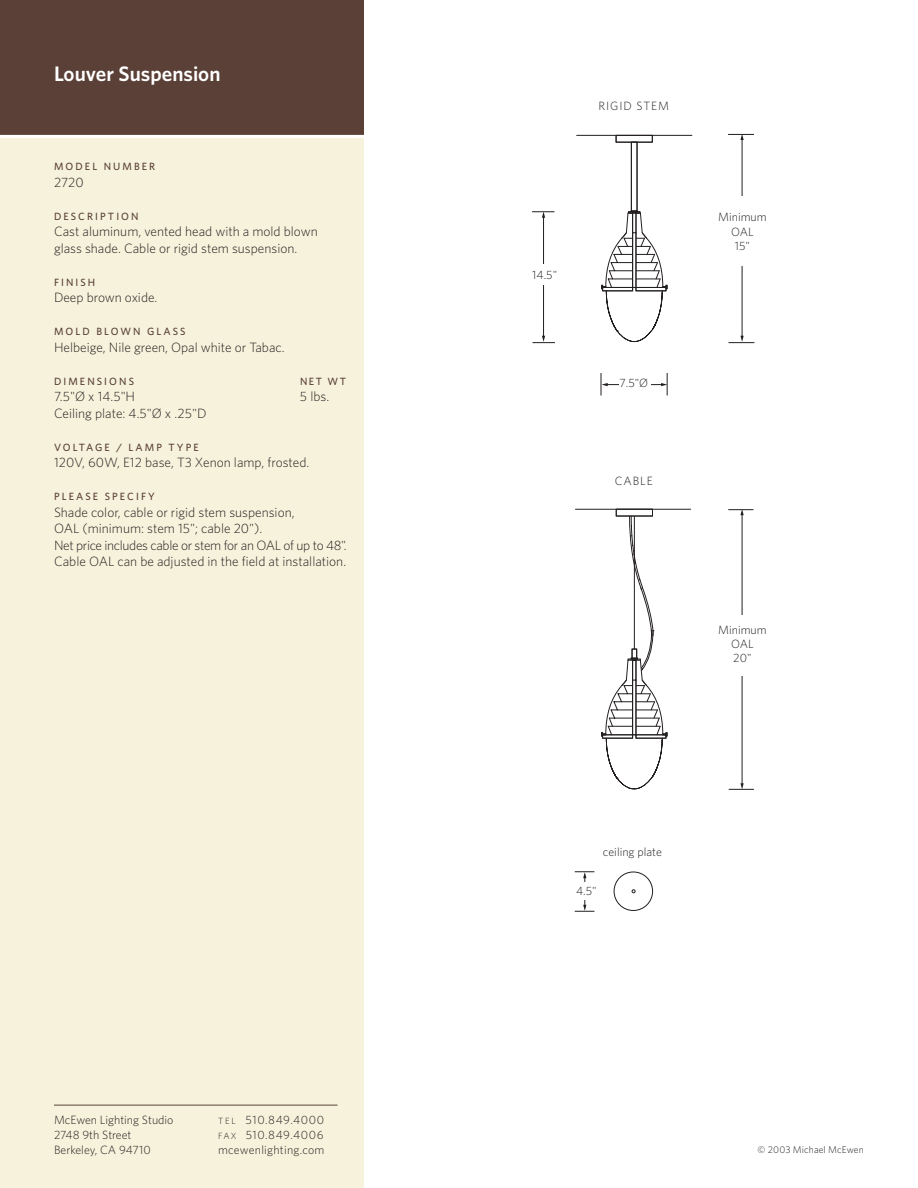
<style>
.page{position:relative;width:918px;height:1188px;background:#fff}
.page>*{position:absolute;margin:0;border:0;box-sizing:border-box;transform-origin:0 0}
.t1{font:600 21px "Whitney HTF";color:#fff}
.t2{font:300 13.5px "Whitney HTF";color:#231f20}
.t3{font:300 13.5px "Whitney HTF";letter-spacing:-.025em;color:#231f20}
.t4{font:300 12px/15px "Whitney HTF";color:#231f20;text-align:center}
.t5{font:300 12px "Whitney HTF";letter-spacing:.075em;color:#231f20}
.t6{font:500 10.5px "Whitney HTF";letter-spacing:.2em;color:#5a4036}
.t7{font:300 9.75px "Whitney HTF";letter-spacing:.01em;color:#231f20}
.s1{font-size:9px}
</style>
<div class="page">
<div style="left:0;top:135px;width:364px;height:1053px;background:#f6f2db"></div>
<div style="left:0;top:0;width:364px;height:135px;background:#5a4036"></div>
<hr style="left:0;top:135px;width:364px;height:3px;background:#fff">
<hr style="left:54px;top:1105px;width:284px;height:1px;background:#5a4036">
<hr style="left:577px;top:135px;width:115px;height:1px;background:#231f20">
<hr style="left:575px;top:509px;width:116px;height:1px;background:#231f20">
<div style="left:616px;top:135px;width:37px;height:7px;border:1px solid #231f20"></div>
<hr style="left:742px;top:139px;width:1px;height:198px;background:#231f20">
<svg style="left:601px;top:142px;width:67px;height:647px"></svg>
<svg style="left:729px;top:336px;width:25px;height:7px"></svg>
<svg style="left:728px;top:134px;width:26px;height:6px"></svg>
<div style="left:730px;top:196px;width:24px;height:70px;background:#fff"></div>
<hr style="left:742px;top:514px;width:1px;height:270px;background:#231f20">
<svg style="left:729px;top:783px;width:25px;height:7px"></svg>
<svg style="left:728px;top:509px;width:25px;height:6px"></svg>
<div style="left:730px;top:616px;width:24px;height:60px;background:#fff"></div>
<hr style="left:543px;top:217px;width:1px;height:120px;background:#231f20">
<svg style="left:532px;top:336px;width:23px;height:7px"></svg>
<svg style="left:532px;top:211px;width:23px;height:7px"></svg>
<svg style="left:575px;top:871px;width:19px;height:41px"></svg>
<svg style="left:614px;top:872px;width:39px;height:39px"></svg>
<div style="left:573px;top:882px;width:24px;height:18px;background:#fff"></div>
<div style="left:531px;top:264px;width:24px;height:20px;background:#fff"></div>
<p class="t1" style="left:54px;top:61px;width:168px">Louver Suspension</p>
<p class="t6" style="left:54px;top:160px;width:103px">MODEL NUMBER</p>
<p class="t2" style="left:54px;top:174px;width:31px">2720</p>
<p class="t6" style="left:54px;top:210px;width:86px">DESCRIPTION</p>
<p class="t2" style="left:54px;top:224px;width:265px">Cast aluminum, vented head with a mold blown</p>
<p class="t2" style="left:54px;top:240px;width:245px">glass shade. Cable or rigid stem suspension.</p>
<p class="t6" style="left:54px;top:276px;width:43px">FINISH</p>
<p class="t2" style="left:54px;top:290px;width:105px">Deep brown oxide.</p>
<p class="t6" style="left:54px;top:325px;width:133px">MOLD BLOWN GLASS</p>
<p class="t2" style="left:54px;top:339px;width:232px">Helbeige, Nile green, Opal white or Tabac.</p>
<p class="t6" style="left:54px;top:375px;width:82px">DIMENSIONS</p>
<p class="t6" style="left:300px;top:375px;width:48px">NET WT</p>
<p class="t2" style="left:54px;top:389px;width:83px">7.5"Ø x 14.5"H</p>
<p class="t2" style="left:300px;top:389px;width:31px">5 lbs.</p>
<p class="t2" style="left:54px;top:405px;width:154px">Ceiling plate: 4.5"Ø x .25"D</p>
<p class="t6" style="left:54px;top:441px;width:146px">VOLTAGE / LAMP TYPE</p>
<p class="t2" style="left:54px;top:455px;width:257px">120V, 60W, E12 base, T3 Xenon lamp, frosted.</p>
<p class="t6" style="left:54px;top:490px;width:102px">PLEASE SPECIFY</p>
<p class="t2" style="left:54px;top:504px;width:242px">Shade color, cable or rigid stem suspension,</p>
<p class="t2" style="left:54px;top:521px;width:210px">OAL (minimum: stem 15"; cable 20").</p>
<p class="t3" style="left:54px;top:537px;width:294px">Net price includes cable or stem for an OAL of up to 48".</p>
<p class="t2" style="left:54px;top:554px;width:294px">Cable OAL can be adjusted in the field at installation.</p>
<p class="t4" style="left:54px;top:1112px;width:121px;text-align:left">McEwen Lighting Studio<br>2748 9th Street<br>Berkeley, CA 94710</p>
<p class="t4" style="left:218px;top:1112px;width:108px;text-align:justify"><span class="s1">TEL</span> 510.849.4000<br><span class="s1">FAX</span> 510.849.4006 mcewenlighting.com</p>
<p class="t5" style="left:599px;top:99px;width:72px">RIGID STEM</p>
<p class="t4" style="left:532px;top:267px;width:26px">14.5"</p>
<p class="t4" style="left:619px;top:375px;width:30px">7.5"Ø</p>
<p class="t4" style="left:615px;top:473px;width:39px">CABLE</p>
<p class="t4" style="left:718px;top:210px;width:50px;line-height:14.4px">Minimum<br>OAL<br>15"</p>
<p class="t4" style="left:718px;top:622px;width:50px;line-height:14.4px">Minimum<br>OAL<br>20"</p>
<p class="t4" style="left:603px;top:844px;width:60px">ceiling plate</p>
<p class="t4" style="left:576px;top:884px;width:22px">4.5"</p>
<p class="t7" style="left:758px;top:1144px;width:108px">© 2003 Michael McEwen</p>
</div>
